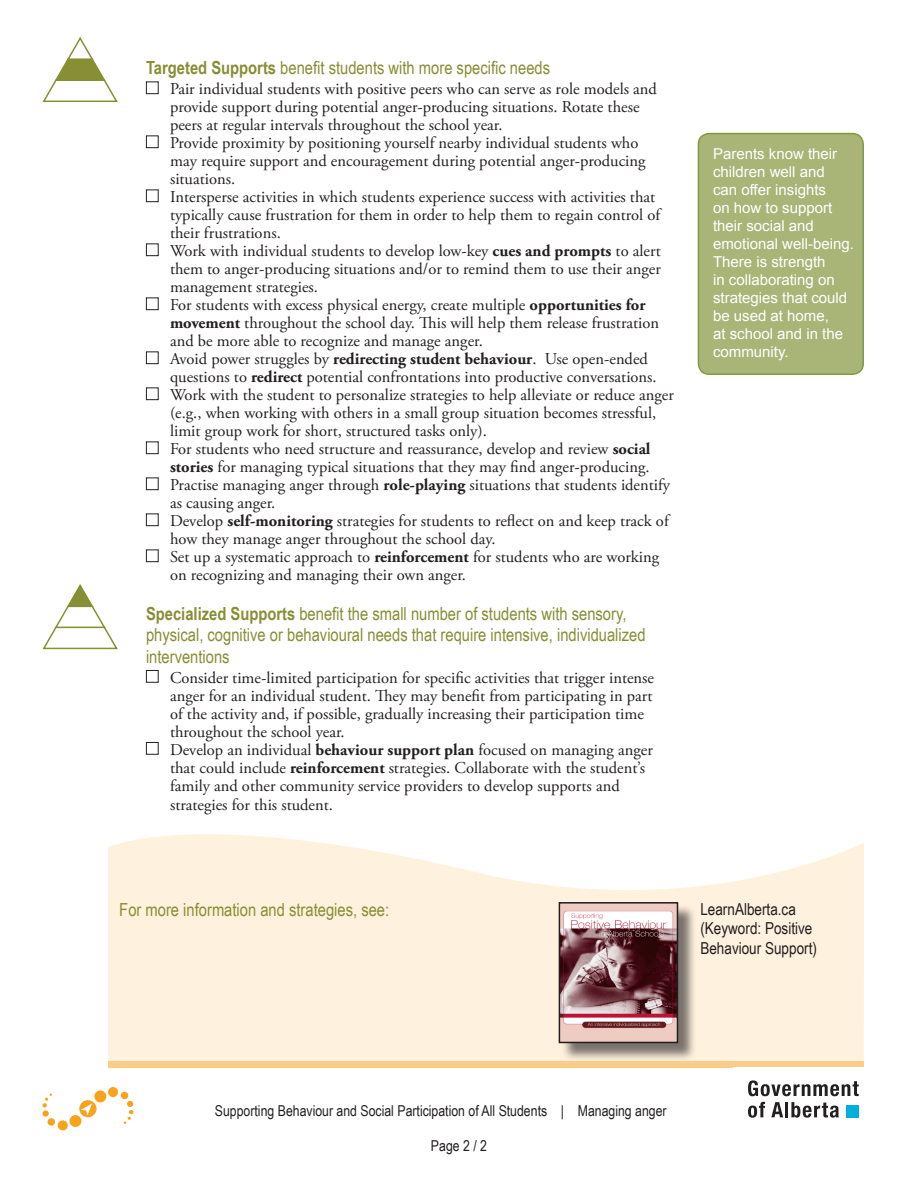
<style>
.page{position:relative;width:918px;height:1188px;background:#fff}
.page>*{position:absolute;margin:0;border:0;box-sizing:border-box;transform-origin:0 0}
.t1{font:18px/21.6px "Arial Narrow";color:#878e34}
.t2{font:16.5px/18px "Adobe Garamond Pro";color:#231f20}
.t3{font:16.5px/19.5px "Arial Narrow";color:#231f20}
.t4{font:15px/18px "Arial";color:#fff}
.t5{font:15px "Arial Narrow";color:#231f20}
.s1{font-weight:700}
</style>
<div class="page">
<div style="left:146px;top:81px;width:13px;height:13px;border:1px solid #231f20"></div>
<div style="left:146px;top:135px;width:13px;height:13px;border:1px solid #231f20"></div>
<div style="left:146px;top:189px;width:13px;height:13px;border:1px solid #231f20"></div>
<div style="left:146px;top:243px;width:13px;height:13px;border:1px solid #231f20"></div>
<div style="left:146px;top:297px;width:13px;height:13px;border:1px solid #231f20"></div>
<div style="left:146px;top:351px;width:13px;height:13px;border:1px solid #231f20"></div>
<div style="left:146px;top:387px;width:13px;height:13px;border:1px solid #231f20"></div>
<div style="left:146px;top:441px;width:13px;height:13px;border:1px solid #231f20"></div>
<div style="left:146px;top:477px;width:13px;height:13px;border:1px solid #231f20"></div>
<div style="left:146px;top:513px;width:13px;height:13px;border:1px solid #231f20"></div>
<div style="left:146px;top:549px;width:13px;height:13px;border:1px solid #231f20"></div>
<div style="left:146px;top:670px;width:13px;height:13px;border:1px solid #231f20"></div>
<div style="left:146px;top:742px;width:13px;height:13px;border:1px solid #231f20"></div>
<svg style="left:42px;top:37px;width:76px;height:65px"></svg>
<svg style="left:42px;top:584px;width:76px;height:66px"></svg>
<svg style="left:108px;top:834px;width:756px;height:227px;background:#fef2e1"></svg>
<div style="left:561px;top:904px;width:136px;height:158px;background:#231f20;opacity:.6"></div>
<img style="left:562px;top:905px;width:113px;height:135px">
<div style="left:559px;top:902px;width:119px;height:141px;border:2px solid #231f20"></div>
<div style="left:108px;top:1061px;width:756px;height:7px;background:#fdcc89"></div>
<div style="left:79px;top:1100px;width:17px;height:17px;background:#f9a21c;border-radius:50%"></div>
<div style="left:70px;top:1115px;width:11px;height:12px;background:#f9a21c;border-radius:50%"></div>
<div style="left:58px;top:1120px;width:10px;height:10px;background:#f9a21c;border-radius:50%"></div>
<div style="left:48px;top:1118px;width:7px;height:8px;background:#f9a21c;border-radius:50%"></div>
<div style="left:43px;top:1110px;width:6px;height:7px;background:#f9a21c;border-radius:50%"></div>
<svg style="left:42px;top:1094px;width:10px;height:14px"></svg>
<div style="left:94px;top:1090px;width:12px;height:12px;background:#f9a21c;border-radius:50%"></div>
<div style="left:108px;top:1087px;width:10px;height:10px;background:#f9a21c;border-radius:50%"></div>
<div style="left:121px;top:1092px;width:7px;height:7px;background:#f9a21c;border-radius:50%"></div>
<svg style="left:124px;top:1101px;width:9px;height:23px"></svg>
<svg style="left:81px;top:1103px;width:11px;height:12px"></svg>
<svg style="left:748px;top:1102px;width:17px;height:16px"></svg>
<svg style="left:771px;top:1102px;width:12px;height:15px"></svg>
<hr style="left:785px;top:1102px;width:3px;height:15px;background:#231f20">
<svg style="left:791px;top:1102px;width:48px;height:16px"></svg>
<div style="left:847px;top:1105px;width:12px;height:12px;background:#00aedc"></div>
<svg style="left:748px;top:1080px;width:111px;height:16px"></svg>
<div style="left:698px;top:134px;width:165px;height:240px;background:#a9b577;border-radius:11px"></div>
<div style="left:698px;top:133px;width:166px;height:242px;border:2px solid #829a3e;border-radius:11px"></div>
<p class="t1" style="left:146px;top:56px;width:406px"><span class="s1">Targeted Supports</span> benefit students with more specific needs</p>
<p class="t2" style="left:170px;top:80px;width:488px">Pair individual students with positive peers who can serve as role models and provide support during potential anger-producing situations. Rotate these peers at regular intervals throughout the school year.</p>
<p class="t2" style="left:170px;top:134px;width:477px">Provide proximity by positioning yourself nearby individual students who may require support and encouragement during potential anger-producing situations.</p>
<p class="t2" style="left:170px;top:188px;width:492px">Intersperse activities in which students experience success with activities that typically cause frustration for them in order to help them to regain control of their frustrations.</p>
<p class="t2" style="left:170px;top:242px;width:492px;text-align:justify">Work with individual students to develop low-key <span class="s1">cues and prompts</span> to alert them to anger-producing situations and/or to remind them to use their anger management strategies.</p>
<p class="t2" style="left:170px;top:296px;width:491px">For students with excess physical energy, create multiple <span class="s1">opportunities for movement</span> throughout the school day. This will help them release frustration and be more able to recognize and manage anger.</p>
<p class="t2" style="left:170px;top:350px;width:488px">Avoid power struggles by <span class="s1">redirecting student behaviour</span>. Use open-ended questions to <span class="s1">redirect</span> potential confrontations into productive conversations.</p>
<p class="t2" style="left:170px;top:386px;width:505px">Work with the student to personalize strategies to help alleviate or reduce anger (e.g., when working with others in a small group situation becomes stressful, limit group work for short, structured tasks only).</p>
<p class="t2" style="left:170px;top:440px;width:482px">For students who need structure and reassurance, develop and review <span class="s1">social stories</span> for managing typical situations that they may find anger-producing.</p>
<p class="t2" style="left:170px;top:476px;width:502px">Practise managing anger through <span class="s1">role-playing</span> situations that students identify as causing anger.</p>
<p class="t2" style="left:170px;top:512px;width:500px">Develop <span class="s1">self-monitoring</span> strategies for students to reflect on and keep track of how they manage anger throughout the school day.</p>
<p class="t2" style="left:170px;top:548px;width:491px">Set up a systematic approach to <span class="s1">reinforcement</span> for students who are working on recognizing and managing their own anger.</p>
<p class="t1" style="left:146px;top:602px;width:501px"><span class="s1">Specialized Supports</span> benefit the small number of students with sensory, physical, cognitive or behavioural needs that require intensive, individualized interventions</p>
<p class="t2" style="left:170px;top:669px;width:486px">Consider time-limited participation for specific activities that trigger intense anger for an individual student. They may benefit from participating in part of the activity and, if possible, gradually increasing their participation time throughout the school year.</p>
<p class="t2" style="left:170px;top:741px;width:484px">Develop an individual <span class="s1">behaviour support plan</span> focused on managing anger that could include <span class="s1">reinforcement</span> strategies. Collaborate with the student’s family and other community service providers to develop supports and</p>
<p class="t2" style="left:170px;top:797px;width:165px">strategies for this student.</p>
<p class="t4" style="left:713px;top:145px;width:142px">Parents know their children well and<br>can offer insights<br>on how to support their social and emotional well-being.<br>There is strength<br>in collaborating on strategies that could be used at home,<br>at school and in the community.</p>
<p class="t1" style="left:119px;top:898px;width:271px">For more information and strategies, see:</p>
<p class="t3" style="left:700px;top:899px;width:97px">LearnAlberta.ca</p>
<p class="t3" style="left:700px;top:918px;width:118px">(Keyword: Positive<br>Behaviour Support)</p>
<p class="t5" style="left:215px;top:1099px;width:453px">Supporting Behaviour and Social Participation of All Students | Managing anger</p>
<p class="t5" style="left:431px;top:1135px;width:58px">Page 2 / 2</p>
</div>
